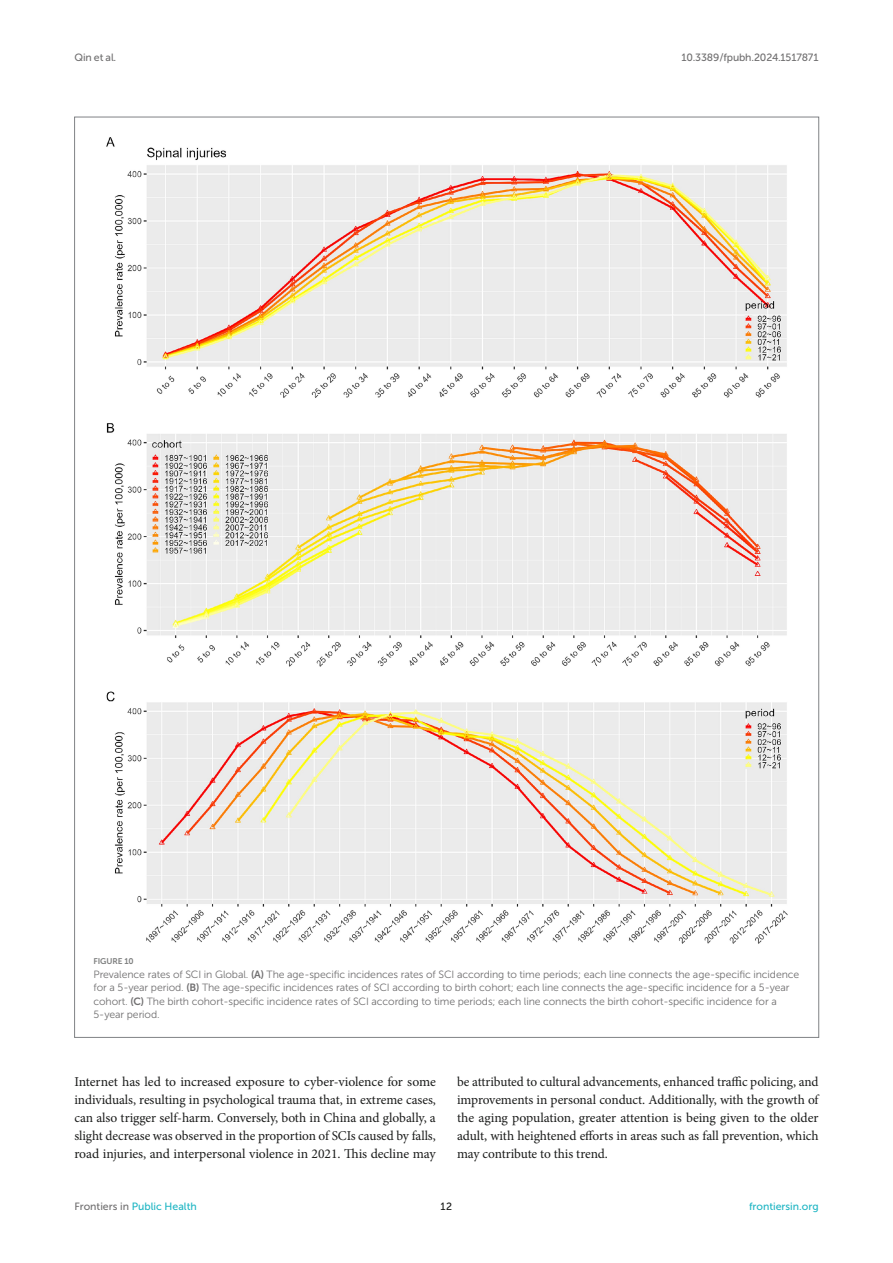
<style>
.page{position:relative;width:893px;height:1263px;background:#fff}
.page>*{position:absolute;margin:0;border:0;box-sizing:border-box;transform-origin:0 0}
.TEXT{font:13.5px/18px "Minion Pro";letter-spacing:-.005em;color:#1b1c1b;text-align:justify}
.FIG_LEG{font:10.5px/13.5px "Museo Sans 300";letter-spacing:-.01em;color:#706f70}
.t1{font:10.5px "Museo Sans 500";color:#1db5c3}
.t2{font:10.5px "Museo Sans 500";letter-spacing:-.015em;color:#706f70}
.t3{font:10.5px "Museo Sans 500";color:#1b1c1b}
.FIG_HD{font:8.25px "Museo Sans 700";letter-spacing:-.01em;color:#7e7f7f}
.s1{font-family:"Museo Sans 700"}
.s2{color:#706f70}
</style>
<div class="page">
<img style="left:106px;top:137px;width:682px;height:807px">
<p class="t2" style="left:74px;top:51px;width:43px">Qin et al.</p>
<p class="t2" style="left:681px;top:51px;width:138px">10.3389/fpubh.2024.1517871</p>
<p class="FIG_HD" style="left:94px;top:957px;width:42px">FIGURE 10</p>
<p class="FIG_LEG" style="left:94px;top:968px;width:707px">Prevalence rates of SCI in Global. <span class="s1">(A)</span> The age-specific incidences rates of SCI according to time periods; each line connects the age-specific incidence for a 5-year period. <span class="s1">(B)</span> The age-specific incidences rates of SCI according to birth cohort; each line connects the age-specific incidence for a 5-year cohort. <span class="s1">(C)</span> The birth cohort-specific incidence rates of SCI according to time periods; each line connects the birth cohort-specific incidence for a 5-year period.</p>
<p class="TEXT" style="left:74px;top:1073px;width:363px">Internet has led to increased exposure to cyber-violence for some individuals, resulting in psychological trauma that, in extreme cases, can also trigger self-harm. Conversely, both in China and globally, a slight decrease was observed in the proportion of SCIs caused by falls, road injuries, and interpersonal violence in 2021. This decline may</p>
<p class="TEXT" style="left:457px;top:1073px;width:363px">be attributed to cultural advancements, enhanced traffic policing, and improvements in personal conduct. Additionally, with the growth of the aging population, greater attention is being given to the older adult, with heightened efforts in areas such as fall prevention, which may contribute to this trend.</p>
<p class="t1" style="left:74px;top:1200px;width:124px"><span class="s2">Frontiers in</span> Public Health</p>
<p class="t3" style="left:441px;top:1200px;width:13px">12</p>
<p class="t1" style="left:749px;top:1200px;width:71px">frontiersin.org</p>
</div>
